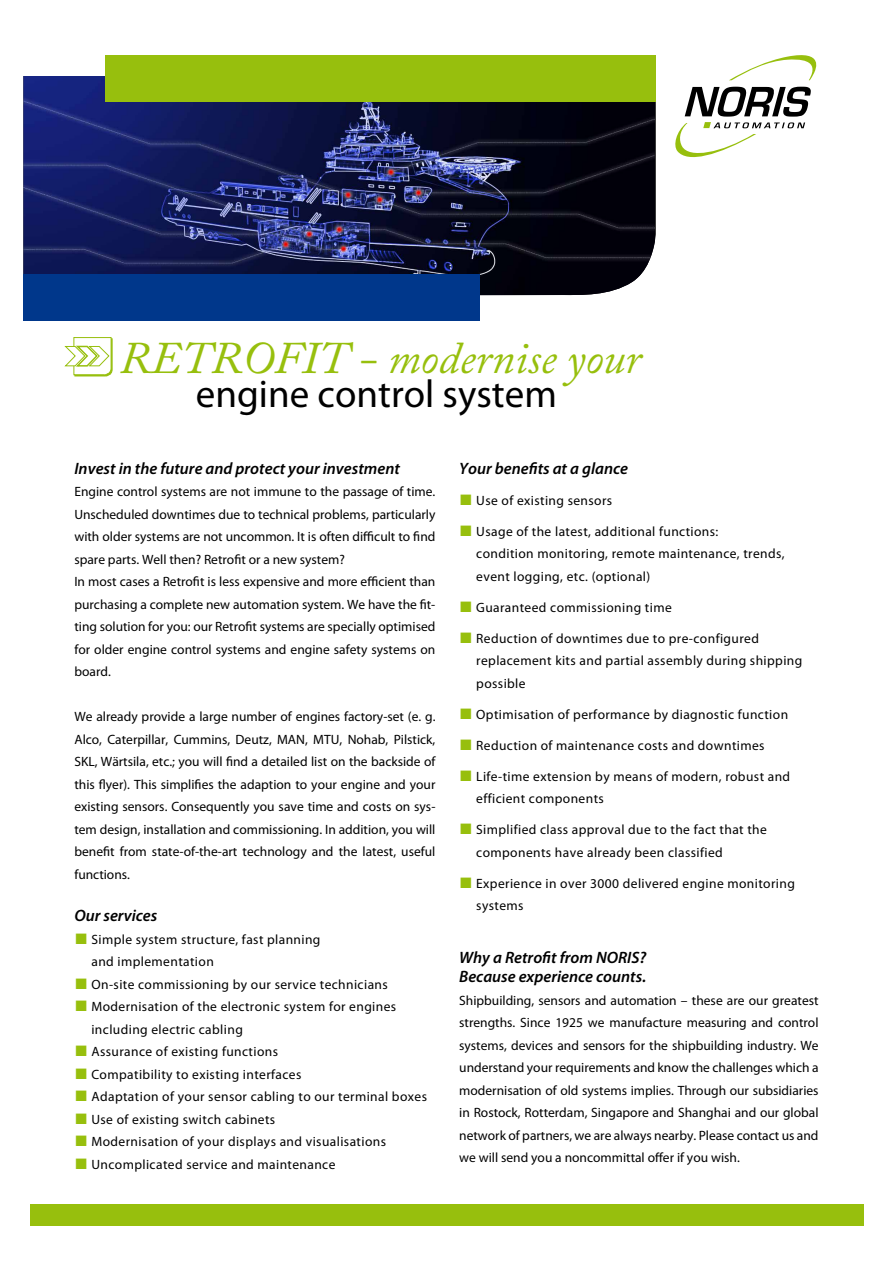
<style>
.page{position:relative;width:893px;height:1263px;background:#fff}
.page>*{position:absolute;margin:0;border:0;box-sizing:border-box;transform-origin:0 0}
.t1{font:italic 45px "Adobe Caslon Pro";color:#97bf0d}
.t2{font:39px "Myriad Pro";color:#000}
.t3{font:italic 600 16.5px/19.8px "Myriad Pro";color:#000}
.t4{font:13.5px/22.5px "Myriad Pro";letter-spacing:.03em;color:#000}
.t5{font:13.5px/22.5px "Myriad Pro";color:#000}
.s1{font-family:"Arial";font-size:22.5px;color:#97bf0d}
</style>
<div class="page">
<img style="left:23px;top:76px;width:632px;height:220px">
<div style="left:105px;top:55px;width:551px;height:47px;background:#97bf0d"></div>
<div style="left:23px;top:274px;width:456px;height:47px;background:#00378b"></div>
<svg style="left:729px;top:55px;width:88px;height:25px"></svg>
<svg style="left:675px;top:87px;width:136px;height:71px"></svg>
<div style="left:30px;top:1204px;width:833px;height:22px;background:#97bf0d"></div>
<svg style="left:64px;top:337px;width:49px;height:40px"></svg>
<h1 class="t1" style="left:120px;top:331px;width:523px">RETROFIT - modernise your</h1>
<h2 class="t2" style="left:196px;top:370px;width:362px">engine control system</h2>
<p class="t3" style="left:74px;top:458px;width:327px">Invest in the future and protect your investment</p>
<p class="t5" style="left:74px;top:480px;width:363px">Engine control systems are not immune to the passage of time.<br>Unscheduled downtimes due to technical problems, particularly with older systems are not uncommon. It is often difficult to find spare parts. Well then? Retrofit or a new system?<br>In most cases a Retrofit is less expensive and more efficient than purchasing a complete new automation system. We have the fit&shy;ting solution for you: our Retrofit systems are specially optimised for older engine control systems and engine safety systems on board.</p>
<p class="t4" style="left:74px;top:705px;width:363px;text-align:justify">We already provide a large number of engines factory-set (e. g.<br>Alco, Caterpillar, Cummins, Deutz, MAN, MTU, Nohab, Pilstick, SKL, Wärtsila, etc.; you will find a detailed list on the backside of this flyer). This simplifies the adaption to your engine and your existing sensors. Consequently you save time and costs on sys&shy;tem design, installation and commissioning. In addition, you will benefit from state-of-the-art technology and the latest, useful functions.</p>
<p class="t3" style="left:74px;top:905px;width:84px">Our services</p>
<p class="t4" style="left:91px;top:928px;width:231px;text-indent:-17px"><span class="s1">■</span> Simple system structure, fast planning and implementation</p>
<p class="t4" style="left:74px;top:973px;width:315px"><span class="s1">■</span> On-site commissioning by our service technicians</p>
<p class="t4" style="left:91px;top:995px;width:306px;text-indent:-17px"><span class="s1">■</span> Modernisation of the electronic system for engines including electric cabling</p>
<p class="t4" style="left:74px;top:1040px;width:205px"><span class="s1">■</span> Assurance of existing functions</p>
<p class="t4" style="left:74px;top:1063px;width:229px"><span class="s1">■</span> Compatibility to existing interfaces</p>
<p class="t4" style="left:74px;top:1085px;width:354px"><span class="s1">■</span> Adaptation of your sensor cabling to our terminal boxes</p>
<p class="t4" style="left:74px;top:1108px;width:202px"><span class="s1">■</span> Use of existing switch cabinets</p>
<p class="t4" style="left:74px;top:1130px;width:313px"><span class="s1">■</span> Modernisation of your displays and visualisations</p>
<p class="t4" style="left:74px;top:1153px;width:263px"><span class="s1">■</span> Uncomplicated service and maintenance</p>
<p class="t3" style="left:459px;top:458px;width:170px">Your benefits at a glance</p>
<p class="t4" style="left:459px;top:489px;width:155px"><span class="s1">■</span> Use of existing sensors</p>
<p class="t4" style="left:476px;top:520px;width:310px;text-indent:-17px"><span class="s1">■</span> Usage of the latest, additional functions:<br>condition monitoring, remote maintenance, trends, event logging, etc. (optional)</p>
<p class="t4" style="left:459px;top:596px;width:214px"><span class="s1">■</span> Guaranteed commissioning time</p>
<p class="t4" style="left:476px;top:627px;width:328px;text-indent:-17px"><span class="s1">■</span> Reduction of downtimes due to pre-configured replacement kits and partial assembly during shipping possible</p>
<p class="t4" style="left:459px;top:703px;width:330px"><span class="s1">■</span> Optimisation of performance by diagnostic function</p>
<p class="t4" style="left:459px;top:734px;width:307px"><span class="s1">■</span> Reduction of maintenance costs and downtimes</p>
<p class="t4" style="left:476px;top:765px;width:315px;text-indent:-17px"><span class="s1">■</span> Life-time extension by means of modern, robust and efficient components</p>
<p class="t4" style="left:476px;top:818px;width:292px;text-indent:-17px"><span class="s1">■</span> Simplified class approval due to the fact that the components have already been classified</p>
<p class="t4" style="left:476px;top:872px;width:320px;text-indent:-17px"><span class="s1">■</span> Experience in over 3000 delivered engine monitoring systems</p>
<p class="t3" style="left:459px;top:947px;width:189px">Why a Retrofit from NORIS?<br>Because experience counts.</p>
<p class="t4" style="left:459px;top:989px;width:361px;text-align:justify">Shipbuilding, sensors and automation – these are our greatest strengths. Since 1925 we manufacture measuring and control systems, devices and sensors for the shipbuilding industry. We understand your requirements and know the challenges which a modernisation of old systems implies. Through our subsidiaries in Rostock, Rotterdam, Singapore and Shanghai and our global network of partners, we are always nearby. Please contact us and we will send you a noncommittal offer if you wish.</p>
</div>
